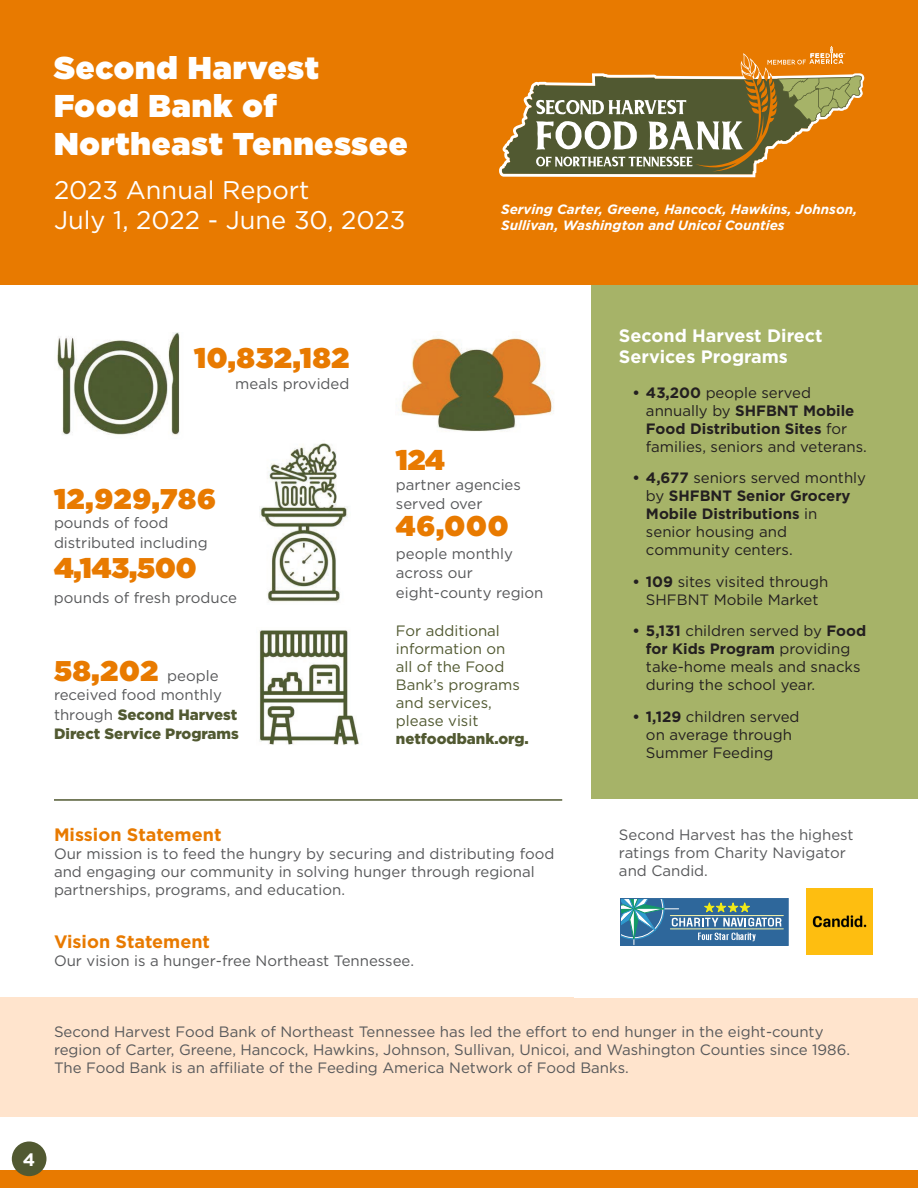
<style>
.page{position:relative;width:918px;height:1188px;background:#fff}
.page>*{position:absolute;margin:0;border:0;box-sizing:border-box;transform-origin:0 0}
.t1{font:900 31.5px/37.8px "Gotham";letter-spacing:.03em;color:#fff}
.t2{font:900 28.5px "Gotham";letter-spacing:.03em;color:#e87a00}
.t3{font:25.5px/30.6px "Gotham";color:#fff}
.t4{font:700 18px/21.6px "Gotham";color:#fff}
.t5{font:700 18px "Gotham";color:#e87a00}
.t6{font:15px/18px "Gotham";color:#57585a}
.t7{font:15px/18px "Gotham";color:#231f20}
.t8{font:900 15px/19.5px "Gotham";color:#515931}
.t9{font:15px/18px "Gotham";color:#515931}
.t10{font:italic 700 13.5px/16.2px "Gotham";color:#fff}
.s1{font-weight:400;font-size:15px;color:#57585a}
.s2{font-weight:400;color:#57585a}
.s3{font-weight:700}
</style>
<div class="page">
<div style="left:0;top:1170px;width:918px;height:18px;background:#e87a00"></div>
<div style="left:12px;top:1141px;width:35px;height:35px;background:#515931;border-radius:50%"></div>
<div style="left:592px;top:284px;width:326px;height:832px;background:#a6b368"></div>
<div style="left:0;top:997px;width:918px;height:120px;background:#ffe4cd"></div>
<div style="left:0;top:0;width:918px;height:284px;background:#e87a00"></div>
<svg style="left:499px;top:46px;width:366px;height:132px"></svg>
<hr style="left:54px;top:799px;width:508px;height:2px;background:#515931">
<div style="left:575px;top:799px;width:343px;height:198px;background:#fff"></div>
<div style="left:620px;top:899px;width:168px;height:46px;background:#2e679b"></div>
<hr style="left:670px;top:915px;width:113px;height:1px;background:#faf6a8">
<hr style="left:620px;top:909px;width:59px;height:1px;background:#fff">
<hr style="left:634px;top:899px;width:1px;height:46px;background:#fff">
<svg style="left:622px;top:900px;width:43px;height:40px"></svg>
<hr style="left:670px;top:929px;width:113px;height:1px;background:#faf6a8">
<svg style="left:698px;top:933px;width:58px;height:8px"></svg>
<svg style="left:672px;top:902px;width:109px;height:25px"></svg>
<div style="left:620px;top:898px;width:168px;height:47px;border:1px solid #2e679b"></div>
<img style="left:807px;top:889px;width:66px;height:66px">
<img style="left:259px;top:630px;width:100px;height:115px">
<img style="left:260px;top:443px;width:88px;height:159px">
<img style="left:400px;top:337px;width:154px;height:95px">
<img style="left:57px;top:333px;width:123px;height:102px">
<h1 class="t1" style="left:54px;top:49px;width:355px">Second Harvest<br>Food Bank of<br>Northeast Tennessee</h1>
<h3 class="t3" style="left:54px;top:174px;width:353px">2023 Annual Report<br>July 1, 2022 - June 30, 2023</h3>
<p class="t10" style="left:501px;top:201px;width:358px">Serving Carter, Greene, Hancock, Hawkins, Johnson,<br>Sullivan, Washington and Unicoi Counties</p>
<h2 class="t2" style="left:194px;top:338px;width:157px">10,832,182</h2>
<p class="t6" style="left:235px;top:375px;width:116px">meals provided</p>
<h2 class="t2" style="left:54px;top:478px;width:163px">12,929,786</h2>
<p class="t6" style="left:54px;top:513px;width:155px;line-height:19.5px">pounds of food distributed including</p>
<h2 class="t2" style="left:54px;top:547px;width:144px">4,143,500</h2>
<p class="t6" style="left:54px;top:589px;width:184px">pounds of fresh produce</p>
<h2 class="t2" style="left:54px;top:650px;width:166px">58,202 <span class="s1">people</span></h2>
<p class="t8" style="left:54px;top:685px;width:186px"><span class="s2">received food monthly through</span> Second Harvest<br>Direct Service Programs</p>
<h2 class="t2" style="left:396px;top:440px;width:51px">124</h2>
<p class="t6" style="left:396px;top:475px;width:127px;line-height:19.5px">partner agencies served over</p>
<h2 class="t2" style="left:396px;top:506px;width:114px">46,000</h2>
<p class="t6" style="left:396px;top:544px;width:149px;line-height:19.5px">people monthly across our eight-county region</p>
<p class="t9" style="left:396px;top:621px;width:126px">For additional information on all of the Food<br>Bank’s programs and services, please visit</p>
<p class="t8" style="left:396px;top:729px;width:134px">netfoodbank.org.</p>
<p class="t5" style="left:54px;top:822px;width:169px">Mission Statement</p>
<p class="t6" style="left:54px;top:844px;width:502px">Our mission is to feed the hungry by securing and distributing food and engaging our community in solving hunger through regional partnerships, programs, and education.</p>
<p class="t5" style="left:54px;top:930px;width:158px">Vision Statement</p>
<p class="t6" style="left:54px;top:952px;width:362px">Our vision is a hunger-free Northeast Tennessee.</p>
<p class="t4" style="left:619px;top:325px;width:205px">Second Harvest Direct<br>Services Programs</p>
<p class="t7" style="left:646px;top:383px;width:222px;text-indent:-14px"><span class="s3">• 43,200</span> people served annually by <span class="s3">SHFBNT Mobile<br>Food Distribution Sites</span> for families, seniors and veterans.</p>
<p class="t7" style="left:646px;top:469px;width:222px;text-indent:-14px"><span class="s3">• 4,677</span> seniors served monthly by <span class="s3">SHFBNT Senior Grocery<br>Mobile Distributions</span> in senior housing and community centers.</p>
<p class="t7" style="left:632px;top:572px;width:197px;text-align:center"><span class="s3">• 109</span> sites visited through<br>SHFBNT Mobile Market</p>
<p class="t7" style="left:646px;top:622px;width:222px;text-indent:-14px"><span class="s3">• 5,131</span> children served by <span class="s3">Food for Kids Program</span> providing take-home meals and snacks during the school year.</p>
<p class="t7" style="left:646px;top:707px;width:155px;text-indent:-14px"><span class="s3">• 1,129</span> children served on average through<br>Summer Feeding</p>
<p class="t6" style="left:619px;top:826px;width:236px">Second Harvest has the highest ratings from Charity Navigator and Candid.</p>
<p class="t6" style="left:54px;top:1023px;width:798px">Second Harvest Food Bank of Northeast Tennessee has led the effort to end hunger in the eight-county region of Carter, Greene, Hancock, Hawkins, Johnson, Sullivan, Unicoi, and Washington Counties since 1986.<br>The Food Bank is an affiliate of the Feeding America Network of Food Banks.</p>
<p class="t4" style="left:23px;top:1149px;width:14px">4</p>
</div>
